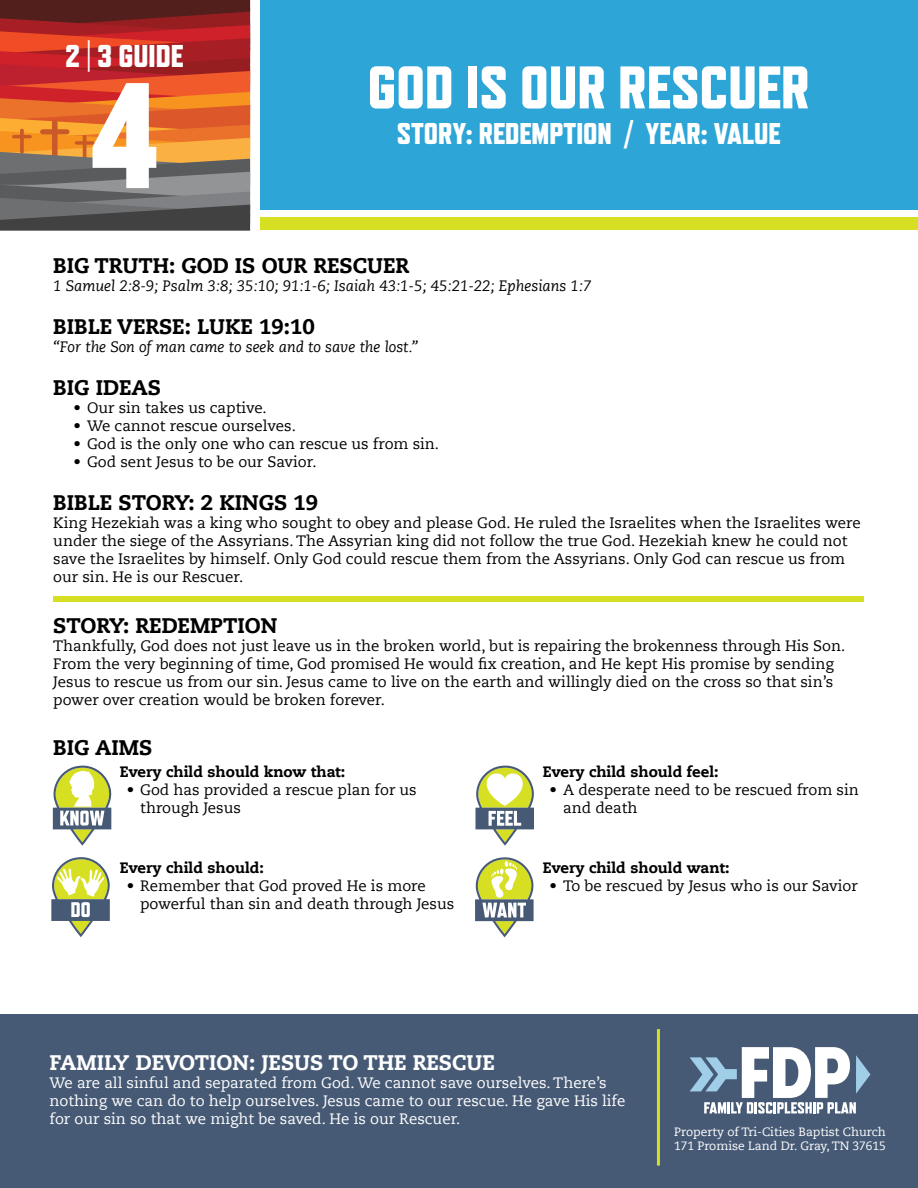
<style>
.page{position:relative;width:918px;height:1188px;background:#fff}
.page>*{position:absolute;margin:0;border:0;box-sizing:border-box;transform-origin:0 0}
.t1{font:800 150px "Refrigerator Deluxe";color:#fff}
.t2{font:800 60px "Refrigerator Deluxe";color:#fff}
.t3{font:800 31.5px "Refrigerator Deluxe";color:#fff}
.t4{font:800 30px "Refrigerator Deluxe";color:#fff}
.t5{font:800 21px "Caecilia LT Std";color:#000}
.t6{font:800 21px "Caecilia LT Std";color:#fff}
.t7{font:15px/18px "Caecilia LT Std";color:#000}
.t8{font:15px/18px "Caecilia LT Std";color:#fff}
.t9{font:italic 15px "Caecilia LT Std";color:#000}
.t10{font:800 15px "Caecilia LT Std";color:#000}
.t11{font:12px/14.4px "Caecilia LT Std";color:#fff}
</style>
<div class="page">
<div style="left:260px;top:0;width:658px;height:209px;background:#2ea5d7"></div>
<div style="left:260px;top:217px;width:658px;height:12px;background:#d7df23"></div>
<div style="left:54px;top:597px;width:810px;height:5px;background:#d7df23"></div>
<div style="left:0;top:1014px;width:918px;height:174px;background:#475a75"></div>
<hr style="left:657px;top:1029px;width:3px;height:137px;background:#d7df23">
<svg style="left:690px;top:1047px;width:180px;height:67px"></svg>
<svg style="left:53px;top:766px;width:59px;height:80px"></svg>
<svg style="left:51px;top:857px;width:59px;height:80px"></svg>
<svg style="left:476px;top:766px;width:58px;height:80px"></svg>
<svg style="left:475px;top:857px;width:59px;height:80px"></svg>
<svg style="left:0;top:0;width:250px;height:231px;background:#a7553c"></svg>
<h3 class="t3" style="left:65px;top:37px;width:120px">2 | 3 GUIDE</h3>
<h1 class="t1" style="left:88px;top:47px;width:74px">4</h1>
<h2 class="t2" style="left:368px;top:52px;width:444px">GOD IS OUR RESCUER</h2>
<h3 class="t4" style="left:397px;top:116px;width:385px">STORY: REDEMPTION / YEAR: VALUE</h3>
<h3 class="t5" style="left:53px;top:252px;width:357px">BIG TRUTH: GOD IS OUR RESCUER</h3>
<p class="t9" style="left:53px;top:277px;width:540px">1 Samuel 2:8-9; Psalm 3:8; 35:10; 91:1-6; Isaiah 43:1-5; 45:21-22; Ephesians 1:7</p>
<h3 class="t5" style="left:53px;top:314px;width:263px">BIBLE VERSE: LUKE 19:10</h3>
<p class="t9" style="left:53px;top:338px;width:366px">“For the Son of man came to seek and to save the lost.”</p>
<h3 class="t5" style="left:53px;top:375px;width:109px">BIG IDEAS</h3>
<p class="t7" style="left:74px;top:399px;width:195px">• Our sin takes us captive.</p>
<p class="t7" style="left:74px;top:417px;width:224px">• We cannot rescue ourselves.</p>
<p class="t7" style="left:74px;top:435px;width:367px">• God is the only one who can rescue us from sin.</p>
<p class="t7" style="left:74px;top:453px;width:245px">• God sent Jesus to be our Savior.</p>
<h3 class="t5" style="left:53px;top:490px;width:267px">BIBLE STORY: 2 KINGS 19</h3>
<p class="t7" style="left:53px;top:514px;width:809px">King Hezekiah was a king who sought to obey and please God. He ruled the Israelites when the Israelites were under the siege of the Assyrians. The Assyrian king did not follow the true God. Hezekiah knew he could not save the Israelites by himself. Only God could rescue them from the Assyrians. Only God can rescue us from our sin. He is our Rescuer.</p>
<h3 class="t5" style="left:53px;top:612px;width:226px">STORY: REDEMPTION</h3>
<p class="t7" style="left:53px;top:637px;width:793px">Thankfully, God does not just leave us in the broken world, but is repairing the brokenness through His Son.<br>From the very beginning of time, God promised He would fix creation, and He kept His promise by sending Jesus to rescue us from our sin. Jesus came to live on the earth and willingly died on the cross so that sin’s power over creation would be broken forever.</p>
<h3 class="t5" style="left:53px;top:735px;width:101px">BIG AIMS</h3>
<p class="t10" style="left:120px;top:763px;width:227px">Every child should know that:</p>
<p class="t7" style="left:140px;top:781px;width:278px;text-indent:-14px">• God has provided a rescue plan for us through Jesus</p>
<p class="t10" style="left:120px;top:858px;width:145px">Every child should:</p>
<p class="t7" style="left:140px;top:877px;width:316px;text-indent:-14px">• Remember that God proved He is more powerful than sin and death through Jesus</p>
<p class="t10" style="left:543px;top:763px;width:177px">Every child should feel:</p>
<p class="t7" style="left:563px;top:781px;width:297px;text-indent:-14px">• A desperate need to be rescued from sin and death</p>
<p class="t10" style="left:543px;top:858px;width:188px">Every child should want:</p>
<p class="t7" style="left:550px;top:877px;width:310px">• To be rescued by Jesus who is our Savior</p>
<h3 class="t6" style="left:50px;top:1049px;width:447px">FAMILY DEVOTION: JESUS TO THE RESCUE</h3>
<p class="t8" style="left:50px;top:1074px;width:577px">We are all sinful and separated from God. We cannot save ourselves. There’s nothing we can do to help ourselves. Jesus came to our rescue. He gave His life for our sin so that we might be saved. He is our Rescuer.</p>
<p class="t11" style="left:674px;top:1125px;width:213px">Property of Tri-Cities Baptist Church<br>171 Promise Land Dr. Gray, TN 37615</p>
</div>
